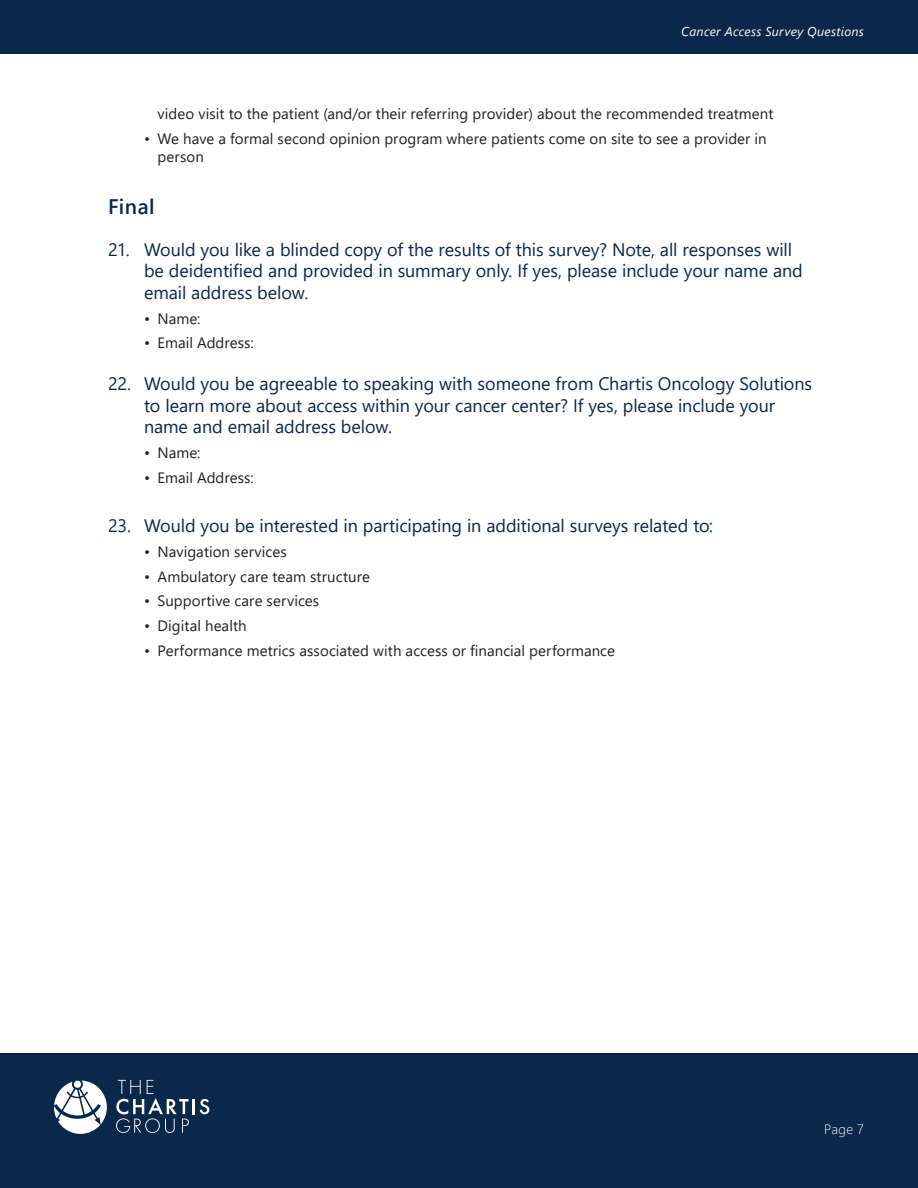
<style>
.page{position:relative;width:918px;height:1188px;background:#fff}
.page>*{position:absolute;margin:0;border:0;box-sizing:border-box;transform-origin:0 0}
.t1{font:600 21px "Segoe UI";letter-spacing:.025em;color:#0a284a}
.t2{font:18px/21.6px "Segoe UI";letter-spacing:-.005em;color:#0a284a}
.t3{font:15px/18px "Segoe UI";letter-spacing:.005em;color:#231f20}
.t4{font:300 13.5px "Segoe UI";color:#fff}
.t5{font:italic 12.75px "Segoe UI";letter-spacing:.02em;color:#fff}
</style>
<div class="page">
<div style="left:0;top:1053px;width:918px;height:135px;background:#0a284a"></div>
<svg style="left:54px;top:1081px;width:53px;height:53px"></svg>
<svg style="left:116px;top:1080px;width:93px;height:53px"></svg>
<div style="left:0;top:0;width:918px;height:54px;background:#0a284a"></div>
<p class="t5" style="left:681px;top:20px;width:184px">Cancer Access Survey Questions</p>
<p class="t3" style="left:158px;top:103px;width:617px">video visit to the patient (and/or their referring provider) about the recommended treatment</p>
<p class="t3" style="left:158px;top:128px;width:611px;text-indent:-14px">• We have a formal second opinion program where patients come on site to see a provider in person</p>
<p class="t1" style="left:108px;top:187px;width:48px">Final</p>
<p class="t2" style="left:144px;top:237px;width:660px;text-indent:-36px">21. Would you like a blinded copy of the results of this survey? Note, all responses will be deidentified and provided in summary only. If yes, please include your name and email address below.</p>
<p class="t3" style="left:144px;top:308px;width:58px">• Name:</p>
<p class="t3" style="left:144px;top:333px;width:111px">• Email Address:</p>
<p class="t2" style="left:144px;top:371px;width:670px;text-indent:-36px">22. Would you be agreeable to speaking with someone from Chartis Oncology Solutions to learn more about access within your cancer center? If yes, please include your name and email address below.</p>
<p class="t3" style="left:144px;top:443px;width:58px">• Name:</p>
<p class="t3" style="left:144px;top:467px;width:111px">• Email Address:</p>
<p class="t2" style="left:108px;top:513px;width:607px">23. Would you be interested in participating in additional surveys related to:</p>
<p class="t3" style="left:144px;top:541px;width:144px">• Navigation services</p>
<p class="t3" style="left:144px;top:566px;width:227px">• Ambulatory care team structure</p>
<p class="t3" style="left:144px;top:591px;width:177px">• Supportive care services</p>
<p class="t3" style="left:144px;top:615px;width:104px">• Digital health</p>
<p class="t3" style="left:144px;top:640px;width:473px">• Performance metrics associated with access or financial performance</p>
<p class="t4" style="left:824px;top:1116px;width:41px">Page 7</p>
</div>
